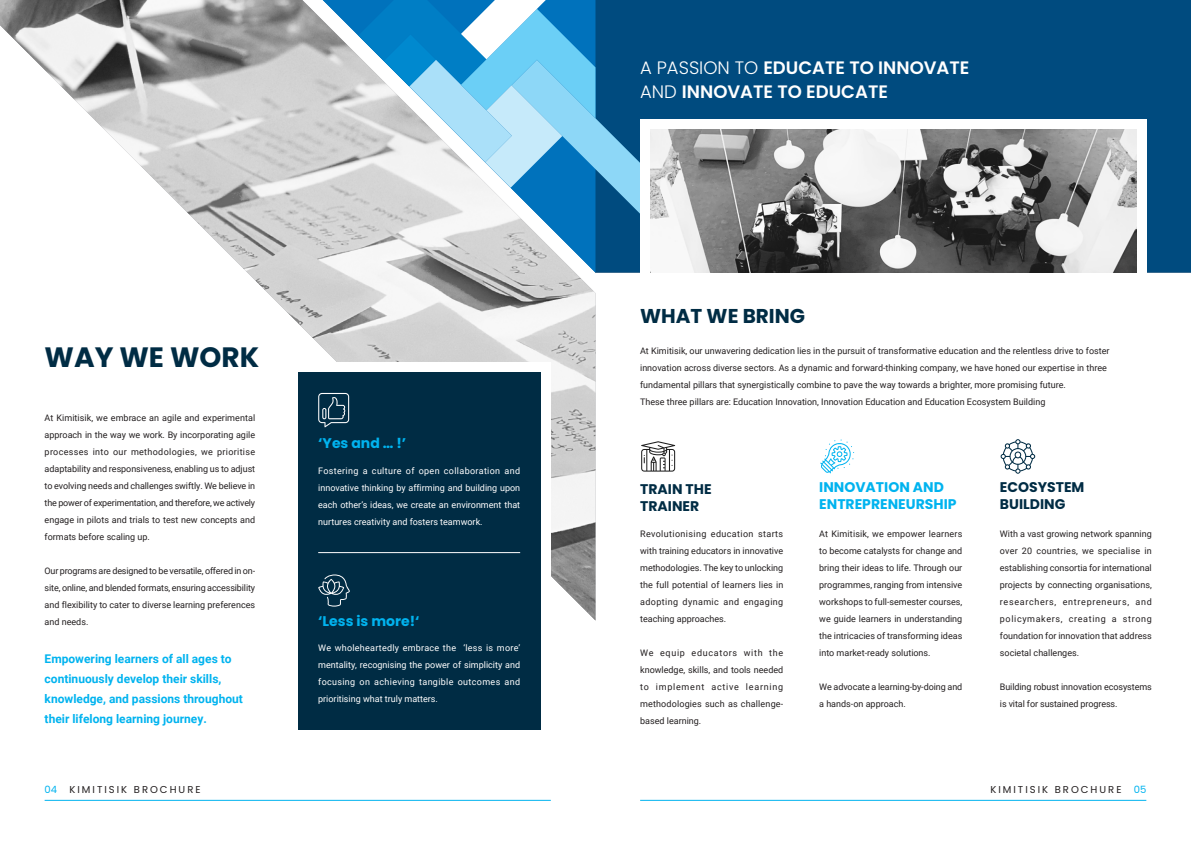
<style>
.page{position:relative;width:1191px;height:842px;background:#fff}
.page>*{position:absolute;margin:0;border:0;box-sizing:border-box;transform-origin:0 0}
.t1{font:700 28px "Poppins";color:#002c44}
.t2{font:700 20px "Poppins";color:#002c44}
.t3{font:600 18px/24px "Poppins";color:#fff}
.t4{font:700 14px/16.8px "Poppins";color:#00b3ef}
.t5{font:700 14px/16.8px "Poppins";color:#002c44}
.Paragraph_Style_1{font:700 12px/20px "Roboto";color:#00b3ef}
.t6{font:10px "Poppins";letter-spacing:.2em;color:#231f20}
.t7{font:10px "Poppins";color:#00b3ef}
.body_copy{font:9px/17px "Roboto";color:#231f20;text-align:justify}
.body_copy-2{font:9px/17px "Roboto";color:#fff;text-align:justify}
.s1{font-weight:300}
</style>
<div class="page">
<div style="left:595px;top:0;width:596px;height:273px;background:#004b7f"></div>
<hr style="left:45px;top:800px;width:506px;height:1px;background:#00b3ef">
<hr style="left:640px;top:800px;width:506px;height:1px;background:#00b3ef">
<img style="left:0;top:0;width:595px;height:620px">
<svg style="left:358px;top:0;width:282px;height:214px"></svg>
<div style="left:298px;top:362px;width:253px;height:368px;background:#fff"></div>
<div style="left:640px;top:119px;width:506px;height:154px;background:#fff"></div>
<img style="left:650px;top:129px;width:486px;height:144px">
<div style="left:298px;top:372px;width:242px;height:358px;background:#002c44"></div>
<hr style="left:318px;top:552px;width:202px;height:1px;background:#fff">
<svg style="left:318px;top:393px;width:31px;height:34px"></svg>
<svg style="left:318px;top:574px;width:32px;height:33px"></svg>
<svg style="left:641px;top:441px;width:34px;height:31px"></svg>
<svg style="left:820px;top:439px;width:34px;height:34px"></svg>
<svg style="left:1000px;top:439px;width:35px;height:35px"></svg>
<p class="t3" style="left:640px;top:56px;width:331px"><span class="s1">A PASSION TO</span> EDUCATE TO INNOVATE<br><span class="s1">AND</span> INNOVATE TO EDUCATE</p>
<p class="t1" style="left:45px;top:341px;width:216px">WAY WE WORK</p>
<p class="body_copy" style="left:45px;top:409px;width:212px">At Kimitisik, we embrace an agile and experimental approach in the way we work. By incorporating agile processes into our methodologies, we prioritise adaptability and responsiveness, enabling us to adjust to evolving needs and challenges swiftly. We believe in the power of experimentation, and therefore, we actively engage in pilots and trials to test new concepts and formats before scaling up.</p>
<p class="body_copy" style="left:45px;top:562px;width:212px">Our programs are designed to be versatile, offered in on&shy;site, online, and blended formats, ensuring accessibility and flexibility to cater to diverse learning preferences and needs.</p>
<p class="Paragraph_Style_1" style="left:45px;top:648px;width:200px">Empowering learners of all ages to continuously develop their skills, knowledge, and passions throughout their lifelong learning journey.</p>
<p class="t4" style="left:318px;top:435px;width:90px">‘Yes and … !’</p>
<p class="body_copy-2" style="left:318px;top:462px;width:203px">Fostering a culture of open collaboration and innovative thinking by affirming and building upon each other’s ideas, we create an environment that nurtures creativity and fosters teamwork.</p>
<p class="t4" style="left:318px;top:612px;width:103px">‘Less is more!‘</p>
<p class="body_copy-2" style="left:318px;top:639px;width:203px">We wholeheartedly embrace the ‘less is more’ mentality, recognising the power of simplicity and focusing on achieving tangible outcomes and prioritising what truly matters.</p>
<p class="t2" style="left:640px;top:305px;width:166px">WHAT WE BRING</p>
<p class="body_copy" style="left:640px;top:342px;width:471px;text-align:left">At Kimitisik, our unwavering dedication lies in the pursuit of transformative education and the relentless drive to foster innovation across diverse sectors. As a dynamic and forward-thinking company, we have honed our expertise in three fundamental pillars that synergistically combine to pave the way towards a brighter, more promising future.</p>
<p class="body_copy" style="left:640px;top:393px;width:407px">These three pillars are: Education Innovation, Innovation Education and Education Ecosystem Building</p>
<p class="t5" style="left:640px;top:480px;width:73px">TRAIN THE<br>TRAINER</p>
<p class="body_copy" style="left:640px;top:525px;width:145px">Revolutionising education starts with training educators in innovative methodologies. The key to unlocking the full potential of learners lies in adopting dynamic and engaging teaching approaches.</p>
<p class="body_copy" style="left:640px;top:644px;width:145px">We equip educators with the knowledge, skills, and tools needed to implement active learning methodologies such as challenge&shy;based learning.</p>
<p class="t4" style="left:819px;top:479px;width:139px">INNOVATION AND<br>ENTREPRENEURSHIP</p>
<p class="body_copy" style="left:819px;top:525px;width:145px">At Kimitisik, we empower learners to become catalysts for change and bring their ideas to life. Through our programmes, ranging from intensive workshops to full-semester courses, we guide learners in understanding the intricacies of transforming ideas into market-ready solutions.</p>
<p class="body_copy" style="left:819px;top:678px;width:145px">We advocate a learning-by-doing and a hands-on approach.</p>
<p class="t5" style="left:1000px;top:479px;width:86px">ECOSYSTEM<br>BUILDING</p>
<p class="body_copy" style="left:1000px;top:525px;width:153px">With a vast growing network spanning over 20 countries, we specialise in establishing consortia for international projects by connecting organisations, researchers, entrepreneurs, and policymakers, creating a strong foundation for innovation that address societal challenges.</p>
<p class="body_copy" style="left:1000px;top:678px;width:153px">Building robust innovation ecosystems is vital for sustained progress.</p>
<p class="t7" style="left:45px;top:783px;width:14px">04</p>
<p class="t6" style="left:69px;top:783px;width:133px">KIMITISIK BROCHURE</p>
<p class="t6" style="left:990px;top:783px;width:133px">KIMITISIK BROCHURE</p>
<p class="t7" style="left:1133px;top:783px;width:14px">05</p>
</div>
